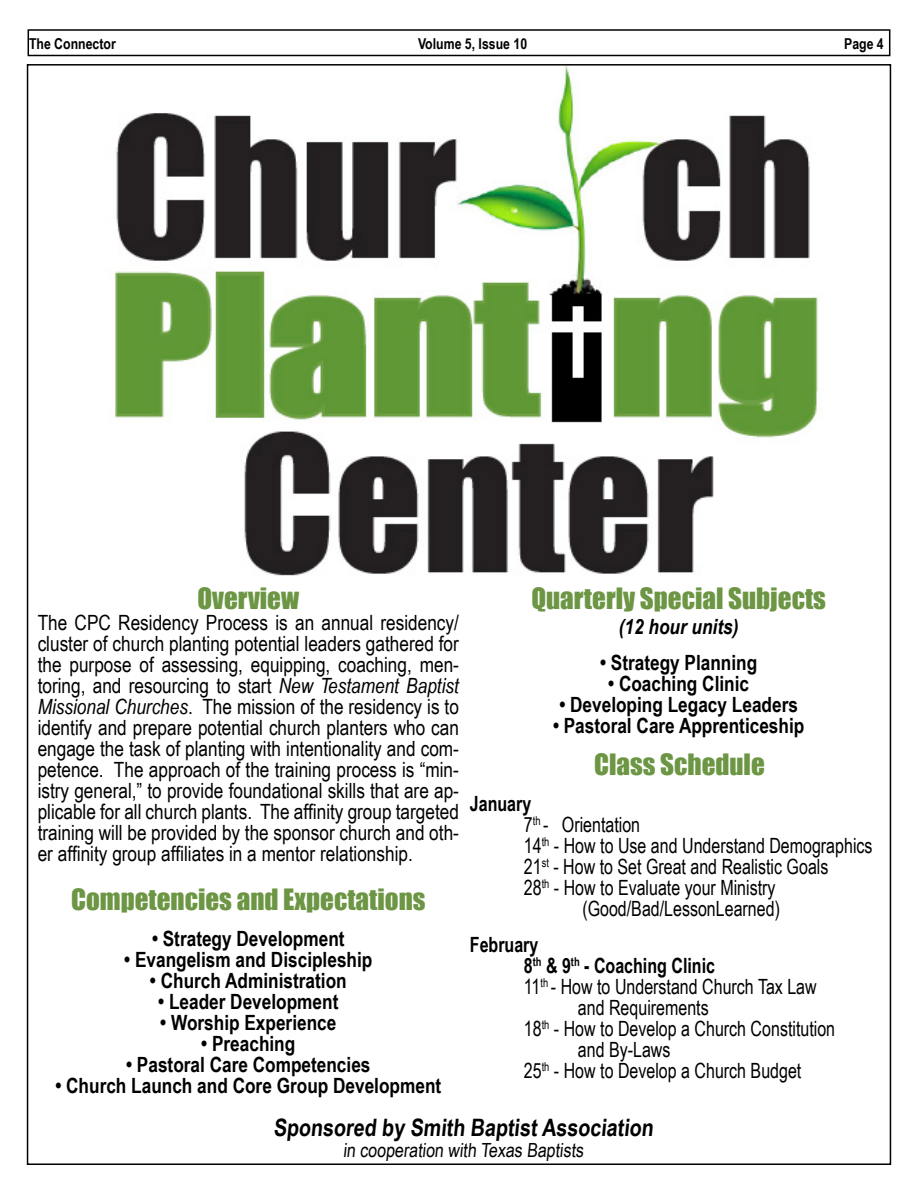
<style>
.page{position:relative;width:918px;height:1188px;background:#fff}
.page>*{position:absolute;margin:0;border:0;box-sizing:border-box;transform-origin:0 0}
.t1{font:27px "Impact";color:#6c9644}
.t2{font:700 24px "Arial Narrow";color:#000}
.t3{font:21px/21px "Arial Narrow";color:#000;text-align:justify}
.t4{font:21px "Arial Narrow";color:#000;scale:.93 1}
.t5{font:700 21px "Arial Narrow";color:#000}
.t6{font:700 21px "Arial Narrow";color:#000;scale:.93 1}
.t7{font:italic 700 21px "Arial Narrow";color:#000}
.t8{font:19.5px "Arial Narrow";color:#000}
.t9{font:700 15px "Arial Narrow";color:#000}
.s1{font-style:italic}
</style>
<div class="page">
<img style="left:74px;top:56px;width:770px;height:520px">
<div style="left:28px;top:29px;width:862px;height:27px;border:2px solid #000"></div>
<p class="t9" style="left:29px;top:32px;width:88px">The Connector</p>
<p class="t9" style="left:418px;top:32px;width:111px">Volume 5, Issue 10</p>
<p class="t9" style="left:844px;top:32px;width:41px">Page 4</p>
<p class="t1" style="left:198px;top:577px;width:103px">Overview</p>
<p class="t3" style="left:38px;top:611px;width:423px">The CPC Residency Process is an annual residency/ cluster of church planting potential leaders gathered for the purpose of assessing, equipping, coaching, men&shy;toring, and resourcing to start <span class="s1">New Testament Baptist Missional Churches</span>. The mission of the residency is to identify and prepare potential church planters who can engage the task of planting with intentionality and com&shy;petence. The approach of the training process is “min&shy;istry general,” to provide foundational skills that are ap&shy;plicable for all church plants. The affinity group targeted training will be provided by the sponsor church and oth&shy;er affinity group affiliates in a mentor relationship.</p>
<p class="t1" style="left:71px;top:878px;width:356px">Competencies and Expectations</p>
<p class="t5" style="left:152px;top:922px;width:194px">• Strategy Development</p>
<p class="t5" style="left:124px;top:943px;width:250px">• Evangelism and Discipleship</p>
<p class="t5" style="left:150px;top:964px;width:198px">• Church Administration</p>
<p class="t5" style="left:158px;top:985px;width:182px">• Leader Development</p>
<p class="t5" style="left:160px;top:1006px;width:178px">• Worship Experience</p>
<p class="t5" style="left:201px;top:1027px;width:96px">• Preaching</p>
<p class="t5" style="left:126px;top:1048px;width:246px">• Pastoral Care Competencies</p>
<p class="t5" style="left:55px;top:1069px;width:387px">• Church Launch and Core Group Development</p>
<p class="t1" style="left:531px;top:577px;width:296px">Quarterly Special Subjects</p>
<p class="t7" style="left:619px;top:611px;width:121px">(12 hour units)</p>
<p class="t5" style="left:600px;top:647px;width:159px">• Strategy Planning</p>
<p class="t5" style="left:608px;top:668px;width:142px">• Coaching Clinic</p>
<p class="t5" style="left:559px;top:689px;width:240px">• Developing Legacy Leaders</p>
<p class="t5" style="left:553px;top:710px;width:253px">• Pastoral Care Apprenticeship</p>
<p class="t1" style="left:594px;top:744px;width:172px">Class Schedule</p>
<p class="t6" style="left:470px;top:788px;width:68px">January</p>
<p class="t4" style="left:524px;top:809px;width:127px">7<sup>th</sup> - Orientation</p>
<p class="t4" style="left:524px;top:830px;width:376px">14<sup>th</sup> - How to Use and Understand Demographics</p>
<p class="t4" style="left:524px;top:851px;width:329px">21<sup>st</sup> - How to Set Great and Realistic Goals</p>
<p class="t4" style="left:524px;top:872px;width:272px">28<sup>th</sup> - How to Evaluate your Ministry</p>
<p class="t4" style="left:582px;top:893px;width:214px">(Good/Bad/LessonLearned)</p>
<p class="t6" style="left:470px;top:929px;width:75px">February</p>
<p class="t6" style="left:524px;top:950px;width:207px">8<sup>th</sup> &amp; 9<sup>th</sup> - Coaching Clinic</p>
<p class="t4" style="left:524px;top:971px;width:316px">11<sup>th</sup> - How to Understand Church Tax Law</p>
<p class="t4" style="left:578px;top:992px;width:142px">and Requirements</p>
<p class="t4" style="left:524px;top:1013px;width:336px">18<sup>th</sup> - How to Develop a Church Constitution</p>
<p class="t4" style="left:578px;top:1034px;width:101px">and By-Laws</p>
<p class="t4" style="left:524px;top:1055px;width:300px">25<sup>th</sup> - How to Develop a Church Budget</p>
<p class="t2" style="left:273px;top:1110px;width:385px">Sponsored by Smith BaptistAssociation</p>
<p class="t8" style="left:343px;top:1136px;width:245px">in cooperation with Texas Baptists</p>
</div>
